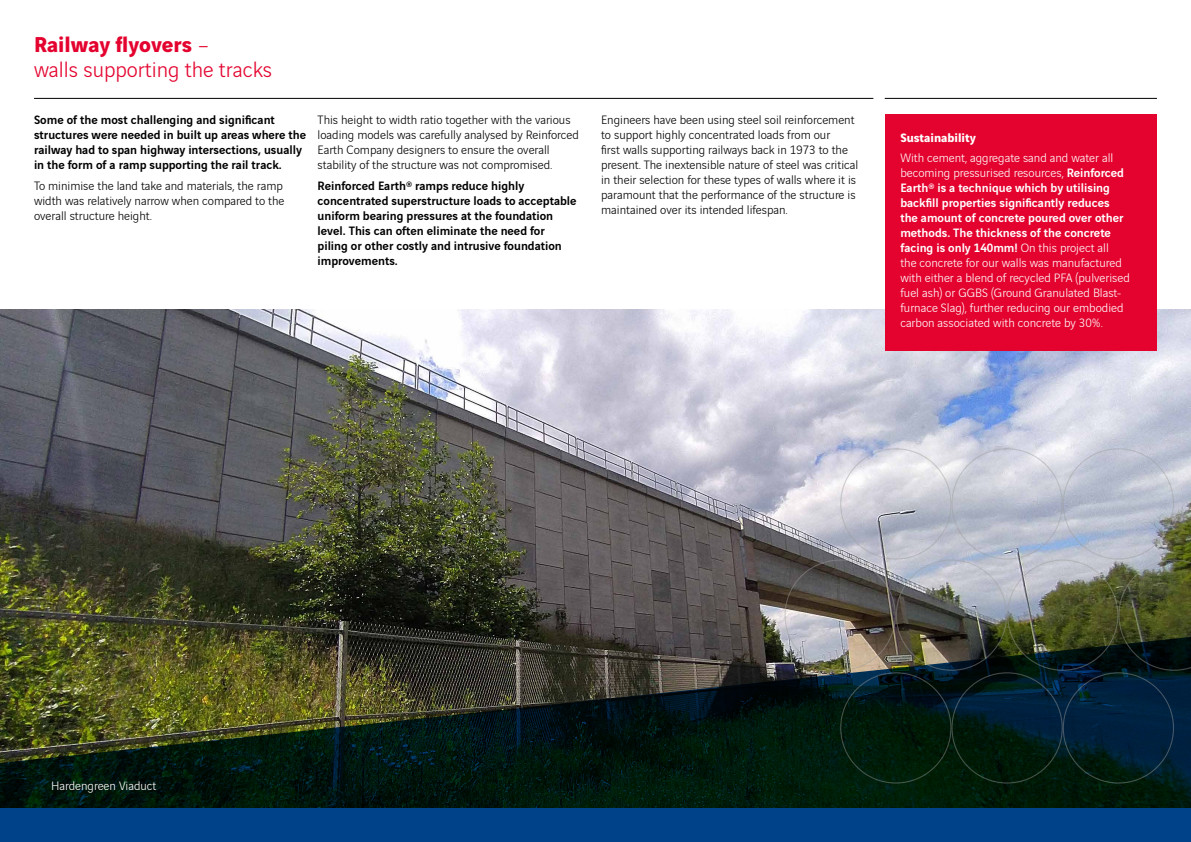
<style>
.page{position:relative;width:1191px;height:842px;background:#fff}
.page>*{position:absolute;margin:0;border:0;box-sizing:border-box;transform-origin:0 0}
.t1{font:300 23px/25px "Vinci Sans";color:#e4032e}
.t2{font:300 13px/15px "Vinci Sans";color:#000}
.t3{font:300 13px/15px "Vinci Sans";color:#fff}
.t4{font:500 13px/15px "Vinci Sans";color:#000}
.t5{font:700 13px "Vinci Sans";color:#fff}
.s1{font-weight:700}
.s2{font-weight:500}
</style>
<div class="page">
<img style="left:0;top:309px;width:1191px;height:327px">
<div style="left:885px;top:114px;width:272px;height:237px;background:#e4032e"></div>
<img style="left:0;top:636px;width:1191px;height:206px">
<svg style="left:1118px;top:559px;width:73px;height:112px;background:#3d452a"></svg>
<hr style="left:34px;top:98px;width:839px;height:1px;background:#000">
<hr style="left:884px;top:98px;width:273px;height:1px;background:#000">
<h1 class="t1" style="left:34px;top:30px;width:240px"><span class="s1">Railway flyovers</span> –<br>walls supporting the tracks</h1>
<p class="t4" style="left:34px;top:111px;width:274px">Some of the most challenging and significant structures were needed in built up areas where the railway had to span highway intersections, usually in the form of a ramp supporting the rail track.</p>
<p class="t2" style="left:34px;top:177px;width:252px">To minimise the land take and materials, the ramp width was relatively narrow when compared to the overall structure height.</p>
<p class="t2" style="left:317px;top:111px;width:263px">This height to width ratio together with the various loading models was carefully analysed by Reinforced Earth Company designers to ensure the overall stability of the structure was not compromised.</p>
<p class="t4" style="left:317px;top:177px;width:260px">Reinforced Earth® ramps reduce highly concentrated superstructure loads to acceptable uniform bearing pressures at the foundation level. This can often eliminate the need for piling or other costly and intrusive foundation improvements.</p>
<p class="t2" style="left:601px;top:111px;width:259px">Engineers have been using steel soil reinforcement to support highly concentrated loads from our<br>first walls supporting railways back in 1973 to the present. The inextensible nature of steel was critical in their selection for these types of walls where it is paramount that the performance of the structure is maintained over its intended lifespan.</p>
<p class="t5" style="left:900px;top:127px;width:77px">Sustainability</p>
<p class="t3" style="left:900px;top:149px;width:231px">With cement, aggregate sand and water all becoming pressurised resources, <span class="s2">Reinforced Earth® is a technique which by utilising backfill properties significantly reduces the amount of concrete poured over other methods. The thickness of the concrete facing is only 140mm!</span> On this project all<br>the concrete for our walls was manufactured with either a blend of recycled PFA (pulverised fuel ash) or GGBS (Ground Granulated Blast&shy;furnace Slag), further reducing our embodied carbon associated with concrete by 30%.</p>
<p class="t3" style="left:51px;top:777px;width:107px">Hardengreen Viaduct</p>
</div>
